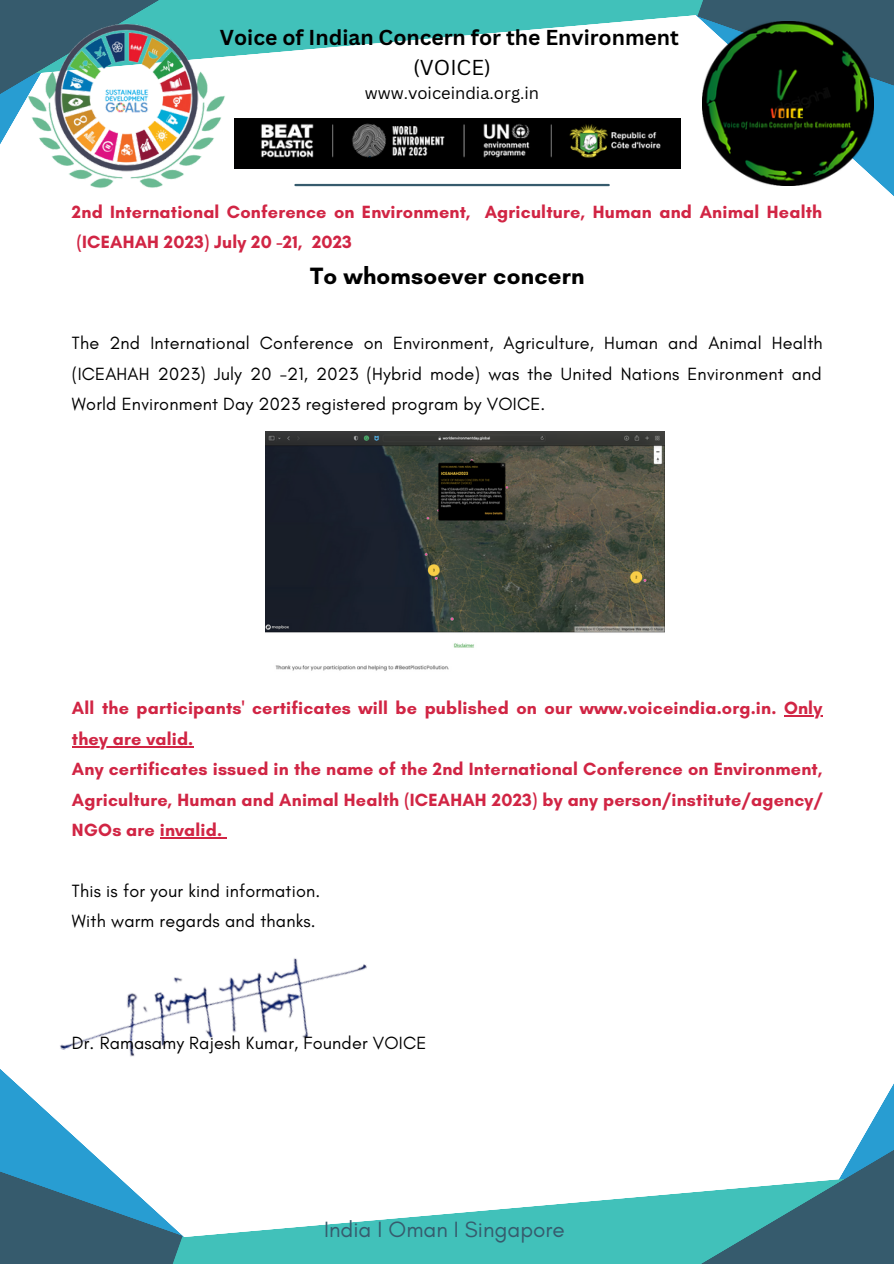
<style>
.page{position:relative;width:894px;height:1264px;background:#fff}
.page>*{position:absolute;margin:0;border:0;box-sizing:border-box;transform-origin:0 0}
.t1{font:700 24px "Glacial Indifference";letter-spacing:.01em;color:#000}
.t2{font:22.5px "Glacial Indifference";color:#365b6d}
.t3{font:700 21px "Canva Sans";color:#000}
.t4{font:21px "Canva Sans";color:#000}
.t5{font:700 18px/30.5px "Glacial Indifference";letter-spacing:.01em;color:#d12544}
.t6{font:18px/30.5px "Glacial Indifference";letter-spacing:.01em;color:#000;text-align:justify}
.t7{font:16.5px "Canva Sans";color:#000}
</style>
<div class="page">
<svg style="left:0;top:1069px;width:43px;height:39px"></svg>
<svg style="left:880px;top:1085px;width:13px;height:23px"></svg>
<svg style="left:183px;top:1205px;width:357px;height:58px;fill:#41c1ba"></svg>
<svg style="left:0;top:1108px;width:183px;height:155px"></svg>
<svg style="left:540px;top:1108px;width:353px;height:155px"></svg>
<svg style="left:680px;top:118px;width:213px;height:77px"></svg>
<svg style="left:340px;top:0;width:357px;height:47px;fill:#41c1ba"></svg>
<svg style="left:697px;top:0;width:196px;height:144px;background:#44738a"></svg>
<svg style="left:250px;top:0;width:90px;height:55px;background:#50c6bf"></svg>
<hr style="left:295px;top:184px;width:313px;height:2px;background:#365b6d">
<img style="left:0;top:0;width:250px;height:188px">
<img style="left:235px;top:118px;width:445px;height:51px">
<img style="left:702px;top:22px;width:170px;height:163px">
<img style="left:51px;top:958px;width:316px;height:167px">
<img style="left:265px;top:431px;width:399px;height:240px">
<hr style="left:783px;top:715px;width:39px;height:1px;background:#d12544">
<hr style="left:72px;top:746px;width:121px;height:1px;background:#d12544">
<hr style="left:160px;top:837px;width:62px;height:1px;background:#d12544">
<p class="t3" style="left:220px;top:23px;width:460px">Voice of Indian Concern for the Environment</p>
<p class="t4" style="left:413px;top:52px;width:79px">(VOICE)</p>
<p class="t7" style="left:364px;top:82px;width:176px">www.voiceindia.org.in</p>
<p class="t5" style="left:72px;top:196px;width:751px">2nd International Conference on Environment, Agriculture, Human and Animal Health (ICEAHAH 2023) July 20 -21, 2023</p>
<p class="t1" style="left:310px;top:261px;width:276px">To whomsoever concern</p>
<p class="t6" style="left:72px;top:328px;width:752px">The 2nd International Conference on Environment, Agriculture, Human and Animal Health (ICEAHAH 2023) July 20 -21, 2023 (Hybrid mode) was the United Nations Environment and World Environment Day 2023 registered program by VOICE.</p>
<p class="t5" style="left:72px;top:693px;width:751px">All the participants' certificates will be published on our www.voiceindia.org.in. Only they are valid.</p>
<p class="t5" style="left:72px;top:753px;width:752px;text-align:justify">Any certificates issued in the name of the 2nd International Conference on Environment, Agriculture, Human and Animal Health (ICEAHAH 2023) by any person/institute/agency/ NGOs are invalid.</p>
<p class="t6" style="left:72px;top:875px;width:250px">This is for your kind information.</p>
<p class="t6" style="left:72px;top:905px;width:245px">With warm regards and thanks.</p>
<p class="t6" style="left:72px;top:1027px;width:356px">Dr. Ramasamy Rajesh Kumar, Founder VOICE</p>
<p class="t2" style="left:324px;top:1215px;width:242px">India I Oman I Singapore</p>
</div>
